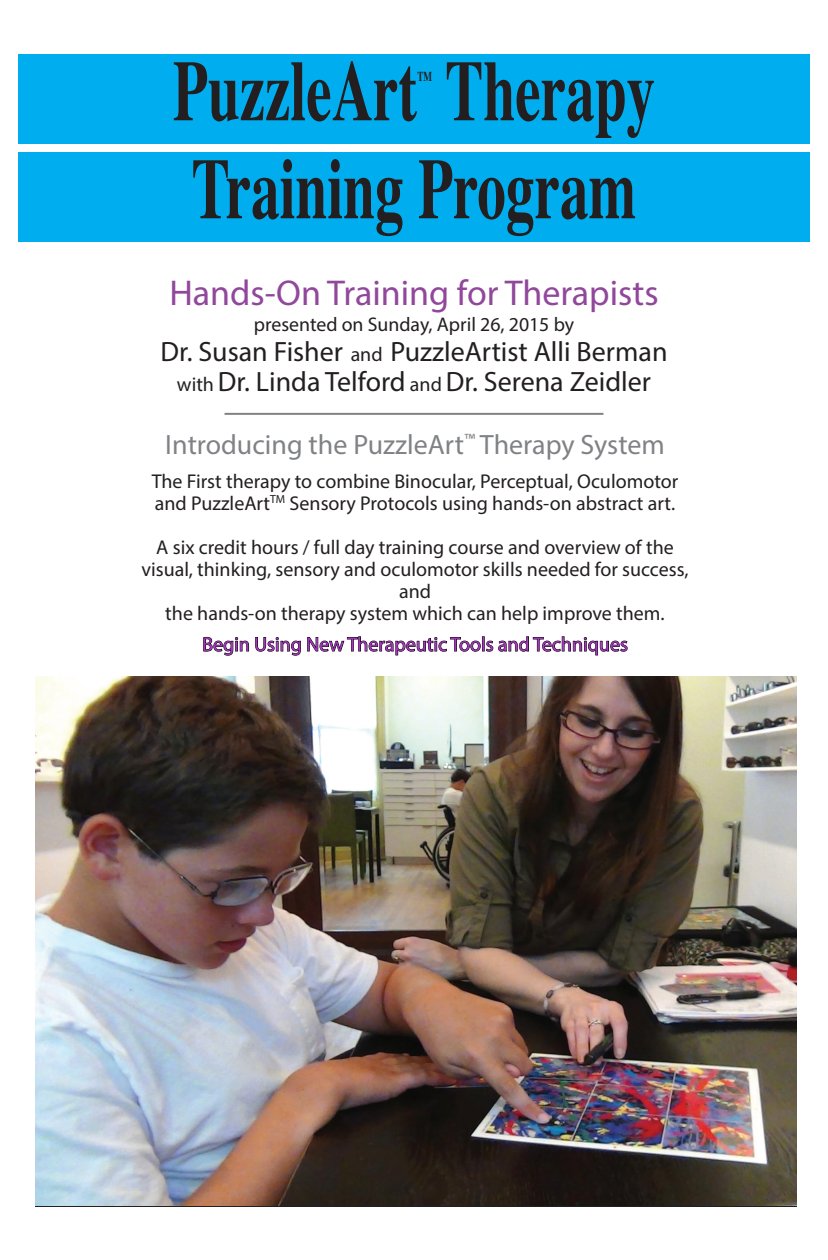
<style>
.page{position:relative;width:828px;height:1260px;background:#fff}
.page>*{position:absolute;margin:0;border:0;box-sizing:border-box;transform-origin:0 0}
.t1{font:700 85.8px "Times";color:#231f20;scale:.67 1}
.t2{font:36px "Myriad Pro";color:#91479b}
.t3{font:28px/30px "Myriad Pro";color:#231f20;text-align:center}
.t4{font:28px "Myriad Pro";color:#808285}
.t5{font:20px/22px "Myriad Pro";color:#231f20}
.t6{font:20px "Myriad Pro";color:#a133b8}
.t7{font:19.8px "Myriad Pro";color:#231f20}
.t8{font:700 13.6px "Times";color:#231f20;scale:.67 1}
.s1{font-size:20px}
</style>
<div class="page">
<img style="left:35px;top:676px;width:762px;height:529px">
<hr style="left:225px;top:413px;width:378px;height:2px;background:#808285">
<div style="left:18px;top:54px;width:792px;height:90px;background:#00aeef"></div>
<div style="left:18px;top:152px;width:792px;height:90px;background:#00aeef"></div>
<svg style="left:203px;top:636px;width:425px;height:20px"></svg>
<p class="t1" style="left:173px;top:9px;width:721px">PuzzleArt Therapy</p>
<p class="t8" style="left:417px;top:64px;width:23px">TM</p>
<p class="t1" style="left:192px;top:107px;width:665px">Training Program</p>
<p class="t2" style="left:169px;top:271px;width:491px">Hands-On Training for Therapists</p>
<p class="t7" style="left:254px;top:312px;width:322px">presented on Sunday, April 26, 2015 by</p>
<p class="t3" style="left:160px;top:336px;width:509px">Dr. Susan Fisher <span class="s1">and</span> PuzzleArtist Alli Berman <span class="s1">with</span> Dr. Linda Telford <span class="s1">and</span> Dr. Serena Zeidler</p>
<p class="t4" style="left:165px;top:427px;width:501px">Introducing the PuzzleArt<sup>™</sup> Therapy System</p>
<p class="t5" style="left:152px;top:470px;width:528px">The First therapy to combine Binocular, Perceptual, Oculomotor and PuzzleArt<sup>TM</sup> Sensory Protocols using hands-on abstract art.</p>
<p class="t5" style="left:141px;top:536px;width:549px;text-align:center">A six credit hours / full day training course and overview of the visual, thinking, sensory and oculomotor skills needed for success, and<br>the hands-on therapy system which can help improve them.</p>
<p class="t6" style="left:202px;top:632px;width:427px">Begin Using New Therapeutic Tools and Techniques</p>
</div>
